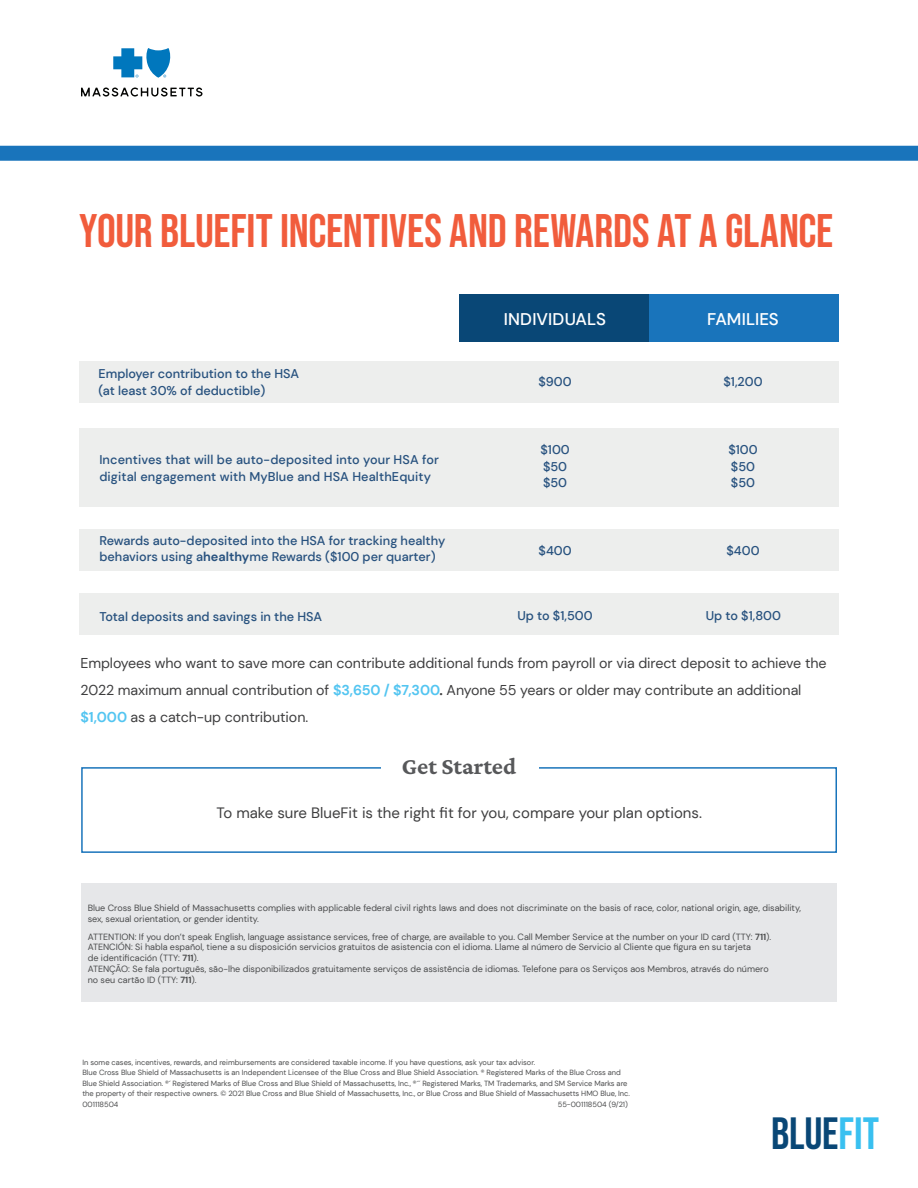
<style>
.page{position:relative;width:918px;height:1188px;background:#fff}
.page>*{position:absolute;margin:0;border:0;box-sizing:border-box;transform-origin:0 0}
.t1{font:46.8px "Bebas Neue";letter-spacing:-.005em;color:#f15c3c}
.t2{font:45px "Bebas Neue";color:#094776}
.t3{font:200 24px "Crimson Pro";color:#57585a}
.t4{font:500 16.95px "DM Sans";letter-spacing:.005em;color:#fff}
.t5{font:15px "DM Sans";color:#3e3e3f}
.t6{font:14.25px/27px "DM Sans";letter-spacing:-.005em;color:#3e3e3f}
.t7{font:500 12.6px/16.5px "DM Sans";color:#28527f}
.t8{font:9px/10.8px "DM Sans";color:#4b4c4d}
.t9{font:7.5px/10.5px "DM Sans";letter-spacing:-.005em;color:#4b4c4d}
.s1{font-weight:700}
.s2{font-weight:700;color:#53c5f1}
.s3{color:#39c0f0}
</style>
<div class="page">
<div style="left:81px;top:767px;width:756px;height:86px;border:2px solid #1974bb"></div>
<div style="left:381px;top:746px;width:158px;height:42px;background:#fff"></div>
<svg style="left:113px;top:48px;width:58px;height:30px"></svg>
<svg style="left:81px;top:88px;width:121px;height:9px"></svg>
<div style="left:28px;top:428px;width:862px;height:78px;background:#edeeed"></div>
<div style="left:28px;top:362px;width:862px;height:41px;background:#edeeed"></div>
<div style="left:649px;top:294px;width:190px;height:48px;background:#1974bb"></div>
<div style="left:459px;top:294px;width:190px;height:48px;background:#094776"></div>
<div style="left:28px;top:529px;width:862px;height:42px;background:#edeeed"></div>
<div style="left:28px;top:594px;width:862px;height:41px;background:#edeeed"></div>
<div style="left:19px;top:201px;width:60px;height:783px;background:#fff"></div>
<div style="left:839px;top:199px;width:60px;height:897px;background:#fff"></div>
<div style="left:0;top:146px;width:918px;height:15px;background:#1974bb"></div>
<div style="left:81px;top:883px;width:756px;height:119px;background:#e6e7e9"></div>
<h1 class="t1" style="left:79px;top:204px;width:756px">YOUR BLUEFIT INCENTIVES AND REWARDS AT A GLANCE</h1>
<h3 class="t7" style="left:99px;top:365px;width:202px">Employer contribution to the HSA (at least 30% of deductible)</h3>
<h3 class="t7" style="left:99px;top:452px;width:341px">Incentives that will be auto-deposited into your HSA for digital engagement with MyBlue and HSA HealthEquity</h3>
<h3 class="t7" style="left:99px;top:532px;width:347px">Rewards auto-deposited into the HSA for tracking healthy behaviors using a<span class="s1">healthy</span>me Rewards ($100 per quarter)</h3>
<h3 class="t7" style="left:99px;top:608px;width:224px">Total deposits and savings in the HSA</h3>
<h3 class="t4" style="left:504px;top:308px;width:104px">INDIVIDUALS</h3>
<h3 class="t4" style="left:707px;top:308px;width:73px">FAMILIES</h3>
<h3 class="t7" style="left:539px;top:373px;width:35px">$900</h3>
<h3 class="t7" style="left:724px;top:373px;width:41px">$1,200</h3>
<h3 class="t7" style="left:540px;top:441px;width:31px">$100 $50 $50</h3>
<h3 class="t7" style="left:728px;top:441px;width:31px">$100 $50 $50</h3>
<h3 class="t7" style="left:539px;top:542px;width:35px">$400</h3>
<h3 class="t7" style="left:726px;top:542px;width:35px">$400</h3>
<h3 class="t7" style="left:518px;top:608px;width:77px">Up to $1,500</h3>
<h3 class="t7" style="left:706px;top:607px;width:77px">Up to $1,800</h3>
<p class="t6" style="left:80px;top:650px;width:748px">Employees who want to save more can contribute additional funds from payroll or via direct deposit to achieve the<br>2022 maximum annual contribution of <span class="s2">$3,650 / $7,300</span><span class="s1">.</span> Anyone 55 years or older may contribute an additional <span class="s2">$1,000</span> as a catch-up contribution.</p>
<h3 class="t3" style="left:402px;top:751px;width:116px">Get Started</h3>
<h3 class="t5" style="left:216px;top:804px;width:487px">To make sure BlueFit is the right fit for you, compare your plan options.</h3>
<p class="t8" style="left:88px;top:903px;width:715px">Blue Cross Blue Shield of Massachusetts complies with applicable federal civil rights laws and does not discriminate on the basis of race, color, national origin, age, disability, sex, sexual orientation, or gender identity.</p>
<p class="t8" style="left:88px;top:931px;width:685px">ATTENTION: If you don’t speak English, language assistance services, free of charge, are available to you. Call Member Service at the number on your ID card (TTY: <span class="s1">711</span>).<br>ATENCIÓN: Si habla español, tiene a su disposición servicios gratuitos de asistencia con el idioma. Llame al número de Servicio al Cliente que figura en su tarjeta<br>de identificación (TTY: <span class="s1">711</span>).<br>ATENÇÃO: Se fala português, são-lhe disponibilizados gratuitamente serviços de assistência de idiomas. Telefone para os Serviços aos Membros, através do número no seu cartão ID (TTY: <span class="s1">711</span>).</p>
<p class="t9" style="left:82px;top:1057px;width:549px">In some cases, incentives, rewards, and reimbursements are considered taxable income. If you have questions, ask your tax advisor.<br>Blue Cross Blue Shield of Massachusetts is an Independent Licensee of the Blue Cross and Blue Shield Association. ® Registered Marks of the Blue Cross and Blue Shield Association. ®´ Registered Marks of Blue Cross and Blue Shield of Massachusetts, Inc., ®´´ Registered Marks, TM Trademarks, and SM Service Marks are the property of their respective owners. © 2021 Blue Cross and Blue Shield of Massachusetts, Inc., or Blue Cross and Blue Shield of Massachusetts HMO Blue, Inc.<br>001118504</p>
<p class="t9" style="left:558px;top:1099px;width:72px">55-001118504 (9/21)</p>
<h2 class="t2" style="left:771px;top:1108px;width:110px">BLUE<span class="s3">FIT</span></h2>
</div>
